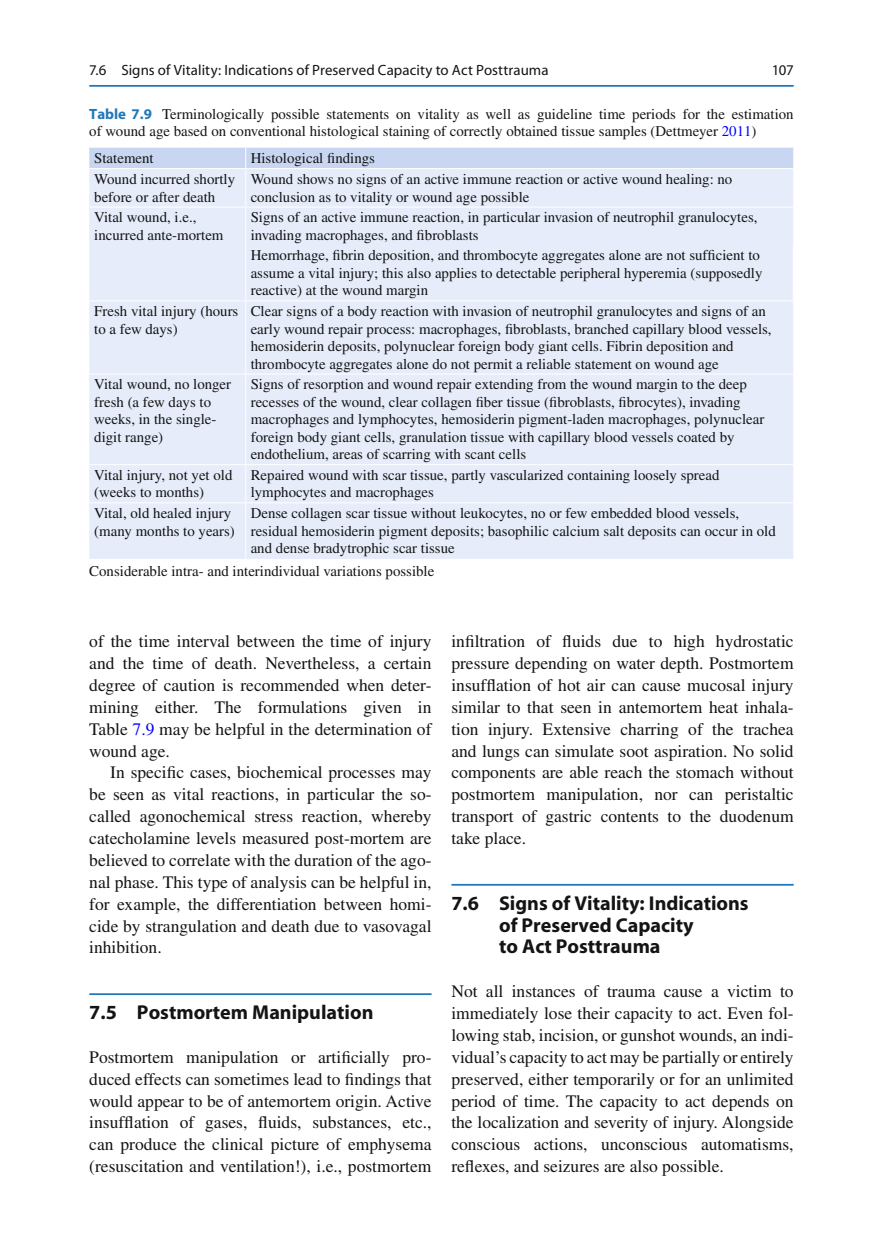
<style>
.page{position:relative;width:883px;height:1260px;background:#fff}
.page>*{position:absolute;margin:0;border:0;box-sizing:border-box;transform-origin:0 0}
.t1{font:700 20.12px/21.9px "Myriad";color:#131413}
.t2{font:17.5px/21.9px "Times";color:#131413;text-align:justify}
.t3{font:14.88px/17.5px "Times";color:#131413}
.t4{font:14.88px "Myriad";letter-spacing:.005em;color:#131413}
.s1{font-family:"Myriad";font-weight:700;color:#1f77b9}
.s2{color:#00f}
</style>
<div class="page">
<hr style="left:89px;top:993px;width:343px;height:2px;background:#1f77b9">
<hr style="left:451px;top:884px;width:343px;height:2px;background:#1f77b9">
<div style="left:89px;top:169px;width:704px;height:390px;background:#e6ecfa"></div>
<div style="left:89px;top:147px;width:704px;height:21px;background:#c9d6f2"></div>
<hr style="left:245px;top:169px;width:1px;height:38px;background:#fff">
<hr style="left:89px;top:207px;width:704px;height:1px;background:#fff">
<hr style="left:245px;top:208px;width:1px;height:37px;background:#fff">
<hr style="left:245px;top:245px;width:1px;height:55px;background:#fff">
<hr style="left:89px;top:300px;width:705px;height:1px;background:#fff">
<hr style="left:245px;top:301px;width:1px;height:73px;background:#fff">
<hr style="left:89px;top:374px;width:704px;height:1px;background:#fff">
<hr style="left:245px;top:374px;width:1px;height:90px;background:#fff">
<hr style="left:89px;top:464px;width:704px;height:1px;background:#fff">
<hr style="left:245px;top:465px;width:1px;height:37px;background:#fff">
<hr style="left:89px;top:502px;width:704px;height:1px;background:#fff">
<hr style="left:245px;top:503px;width:1px;height:56px;background:#fff">
<hr style="left:89px;top:85px;width:705px;height:2px;background:#1f77b9">
<p class="t4" style="left:89px;top:64px;width:461px">7.6 Signs of Vitality: Indications of Preserved Capacity to Act Posttrauma</p>
<p class="t4" style="left:772px;top:64px;width:24px">107</p>
<p class="t3" style="left:89px;top:106px;width:706px"><span class="s1">Table 7.9</span> Terminologically possible statements on vitality as well as guideline time periods for the estimation of wound age based on conventional histological staining of correctly obtained tissue samples (Dettmeyer <span class="s2">2011</span> )</p>
<p class="t3" style="left:94px;top:150px;width:61px">Statement</p>
<p class="t3" style="left:251px;top:150px;width:126px">Histological findings</p>
<p class="t3" style="left:94px;top:172px;width:142px">Wound incurred shortly before or after death</p>
<p class="t3" style="left:251px;top:172px;width:483px">Wound shows no signs of an active immune reaction or active wound healing: no conclusion as to vitality or wound age possible</p>
<p class="t3" style="left:94px;top:210px;width:131px">Vital wound, i.e., incurred ante-mortem</p>
<p class="t3" style="left:251px;top:210px;width:508px">Signs of an active immune reaction, in particular invasion of neutrophil granulocytes, invading macrophages, and fibroblasts</p>
<p class="t3" style="left:251px;top:248px;width:513px">Hemorrhage, fibrin deposition, and thrombocyte aggregates alone are not sufficient to assume a vital injury; this also applies to detectable peripheral hyperemia (supposedly reactive) at the wound margin</p>
<p class="t3" style="left:94px;top:304px;width:146px">Fresh vital injury (hours to a few days)</p>
<p class="t3" style="left:251px;top:304px;width:522px">Clear signs of a body reaction with invasion of neutrophil granulocytes and signs of an early wound repair process: macrophages, fibroblasts, branched capillary blood vessels, hemosiderin deposits, polynuclear foreign body giant cells. Fibrin deposition and thrombocyte aggregates alone do not permit a reliable statement on wound age</p>
<p class="t3" style="left:94px;top:377px;width:138px">Vital wound, no longer fresh (a few days to weeks, in the single&shy;digit range)</p>
<p class="t3" style="left:251px;top:377px;width:515px">Signs of resorption and wound repair extending from the wound margin to the deep recesses of the wound, clear collagen fiber tissue (fibroblasts, fibrocytes), invading macrophages and lymphocytes, hemosiderin pigment- laden macrophages, polynuclear foreign body giant cells, granulation tissue with capillary blood vessels coated by endothelium, areas of scarring with scant cells</p>
<p class="t3" style="left:94px;top:468px;width:140px">Vital injury, not yet old (weeks to months)</p>
<p class="t3" style="left:251px;top:468px;width:470px">Repaired wound with scar tissue, partly vascularized containing loosely spread lymphocytes and macrophages</p>
<p class="t3" style="left:94px;top:506px;width:142px">Vital, old healed injury (many months to years)</p>
<p class="t3" style="left:251px;top:506px;width:527px">Dense collagen scar tissue without leukocytes, no or few embedded blood vessels, residual hemosiderin pigment deposits; basophilic calcium salt deposits can occur in old and dense bradytrophic scar tissue</p>
<p class="t3" style="left:89px;top:564px;width:347px">Considerable intra- and interindividual variations possible</p>
<p class="t2" style="left:89px;top:632px;width:344px">of the time interval between the time of injury and the time of death. Nevertheless, a certain degree of caution is recommended when deter&shy;mining either. The formulations given in Table <span class="s2">7.9</span> may be helpful in the determination of wound age.</p>
<p class="t2" style="left:89px;top:763px;width:344px;text-indent:21px">In specific cases, biochemical processes may be seen as vital reactions, in particular the so&shy;called agonochemical stress reaction, whereby catecholamine levels measured post-mortem are believed to correlate with the duration of the ago&shy;nal phase. This type of analysis can be helpful in, for example, the differentiation between homi&shy;cide by strangulation and death due to vasovagal inhibition.</p>
<h1 class="t1" style="left:89px;top:1003px;width:286px">7.5 Postmortem Manipulation</h1>
<p class="t2" style="left:89px;top:1048px;width:344px">Postmortem manipulation or artificially pro&shy;duced effects can sometimes lead to findings that would appear to be of antemortem origin. Active insufflation of gases, fluids, substances, etc., can produce the clinical picture of emphysema (resuscitation and ventilation!), i.e., postmortem</p>
<p class="t2" style="left:451px;top:632px;width:344px">infiltration of fluids due to high hydrostatic pressure depending on water depth. Postmortem insufflation of hot air can cause mucosal injury similar to that seen in antemortem heat inhala&shy;tion injury. Extensive charring of the trachea and lungs can simulate soot aspiration. No solid components are able reach the stomach without postmortem manipulation, nor can peristaltic transport of gastric contents to the duodenum take place.</p>
<h1 class="t1" style="left:499px;top:894px;width:251px;text-indent:-48px">7.6 Signs of Vitality: Indications of Preserved Capacity<br>to Act Posttrauma</h1>
<p class="t2" style="left:451px;top:982px;width:344px">Not all instances of trauma cause a victim to immediately lose their capacity to act. Even fol&shy;lowing stab, incision, or gunshot wounds, an indi&shy;vidual’s capacity to act may be partially or entirely preserved, either temporarily or for an unlimited period of time. The capacity to act depends on the localization and severity of injury. Alongside conscious actions, unconscious automatisms, reflexes, and seizures are also possible.</p>
</div>
